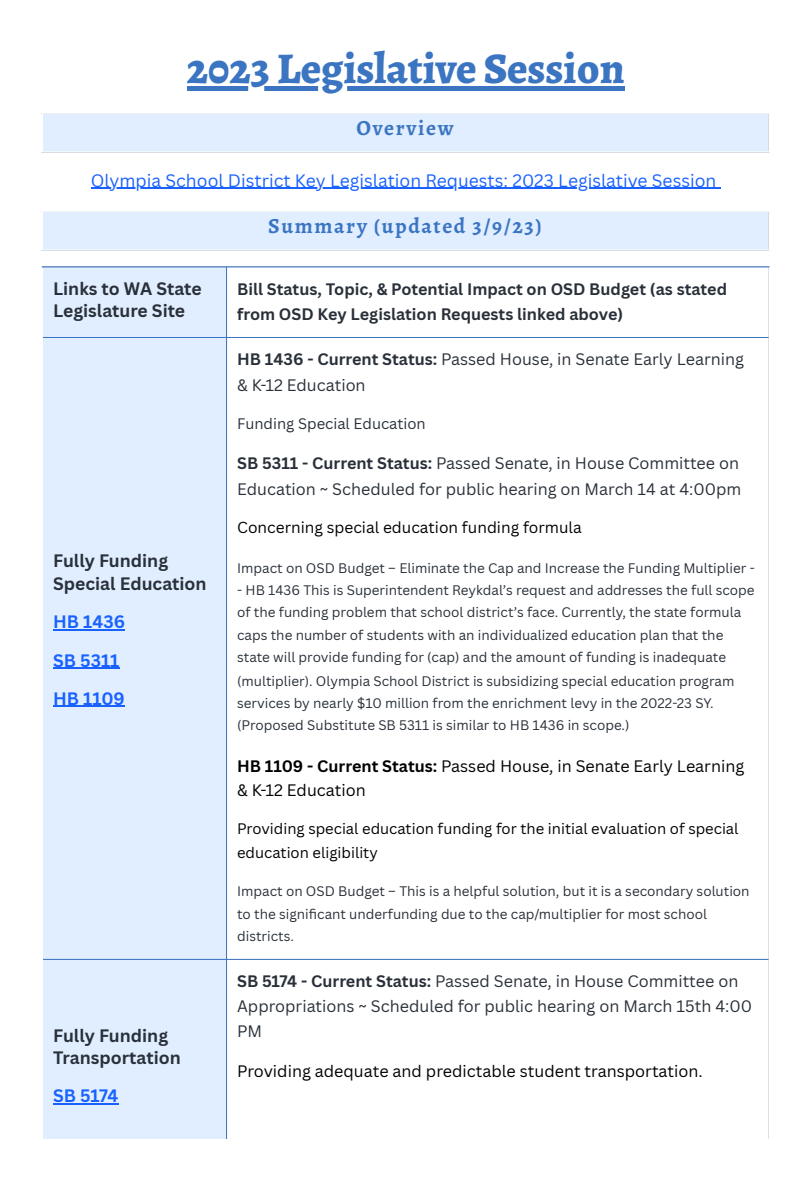
<style>
.page{position:relative;width:810px;height:1181px;background:#fff}
.page>*{position:absolute;margin:0;border:0;box-sizing:border-box;transform-origin:0 0}
.t1{font:800 43.8px "Alegreya";color:#3b75c2}
.t2{font:700 21.6px "Alegreya";letter-spacing:.075em;color:#3b75c2}
.t3{font:700 17.55px/22.2px "Canva Sans";color:#293039}
.t4{font:17.55px "Canva Sans";color:#1a62ff}
.t5{font:700 17.55px "Canva Sans";color:#1a62ff}
.t6{font:16.2px/25.2px "Canva Sans";color:#293039}
.t7{font:16.2px/24.3px "Canva Sans";color:#000}
.t8{font:700 16.2px/25.2px "Canva Sans";color:#293039}
.t9{font:15.45px "Canva Sans";color:#000}
.t10{font:14.85px/23.2px "Canva Sans";color:#000}
.t11{font:14.85px "Canva Sans";color:#293039}
.t12{font:13.5px/22.5px "Canva Sans";color:#293039}
.s1{font-weight:700}
</style>
<div class="page">
<hr style="left:187px;top:86px;width:438px;height:4px;background:#3b75c2">
<hr style="left:91px;top:187px;width:625px;height:2px;background:#1a62ff">
<div style="left:42px;top:113px;width:727px;height:39px;background:#e0eeff"></div>
<hr style="left:42px;top:114px;width:1px;height:37px;background:#fff">
<hr style="left:768px;top:114px;width:1px;height:37px;background:#fff">
<hr style="left:42px;top:113px;width:727px;height:1px;background:#fff">
<hr style="left:42px;top:151px;width:727px;height:1px;background:#fff">
<div style="left:42px;top:211px;width:727px;height:39px;background:#e0eeff"></div>
<hr style="left:42px;top:212px;width:1px;height:37px;background:#fff">
<hr style="left:768px;top:212px;width:1px;height:37px;background:#fff">
<hr style="left:42px;top:211px;width:727px;height:1px;background:#fff">
<hr style="left:42px;top:249px;width:727px;height:1px;background:#fff">
<div style="left:43px;top:267px;width:183px;height:871px;background:#e0eeff"></div>
<hr style="left:53px;top:629px;width:72px;height:1px;background:#1a62ff">
<hr style="left:53px;top:667px;width:67px;height:1px;background:#1a62ff">
<hr style="left:53px;top:706px;width:72px;height:1px;background:#1a62ff">
<hr style="left:53px;top:1103px;width:65px;height:1px;background:#1a62ff">
<hr style="left:226px;top:267px;width:1px;height:871px;background:#3b75c2">
<hr style="left:42px;top:266px;width:727px;height:1px;background:#3b75c2">
<hr style="left:43px;top:337px;width:725px;height:1px;background:#3b75c2">
<hr style="left:43px;top:958px;width:725px;height:1px;background:#3b75c2">
<hr style="left:43px;top:1178px;width:725px;height:1px;background:#3b75c2">
<hr style="left:42px;top:1180px;width:727px;height:1px;background:#3b75c2">
<p class="t1" style="left:187px;top:39px;width:439px">2023 Legislative Session</p>
<p class="t2" style="left:356px;top:113px;width:99px">Overview</p>
<p class="t4" style="left:91px;top:168px;width:627px">Olympia School District Key Legislation Requests: 2023 Legislative Session</p>
<p class="t2" style="left:268px;top:211px;width:275px">Summary (updated 3/9/23)</p>
<p class="t3" style="left:53px;top:277px;width:150px">Links to WA State<br>Legislature Site</p>
<p class="t8" style="left:237px;top:276px;width:491px">Bill Status, Topic, &amp; Potential Impact on OSD Budget (as stated from OSD Key Legislation Requests linked above)</p>
<p class="t3" style="left:53px;top:549px;width:155px">Fully Funding<br>Special Education</p>
<p class="t5" style="left:53px;top:609px;width:73px">HB 1436</p>
<p class="t5" style="left:53px;top:647px;width:68px">SB 5311</p>
<p class="t5" style="left:53px;top:686px;width:73px">HB 1109</p>
<p class="t3" style="left:53px;top:1023px;width:129px">Fully Funding<br>Transportation</p>
<p class="t5" style="left:53px;top:1083px;width:67px">SB 5174</p>
<p class="t6" style="left:237px;top:346px;width:508px"><span class="s1">HB 1436 - Current Status:</span> Passed House, in Senate Early Learning &amp; K-12 Education</p>
<p class="t11" style="left:237px;top:413px;width:190px">Funding Special Education</p>
<p class="t6" style="left:237px;top:450px;width:506px"><span class="s1">SB 5311 - Current Status:</span> Passed Senate, in House Committee on<br>Education ~ Scheduled for public hearing on March 14 at 4:00pm</p>
<p class="t9" style="left:237px;top:516px;width:346px">Concerning special education funding formula</p>
<p class="t12" style="left:237px;top:556px;width:519px">Impact on OSD Budget – Eliminate the Cap and Increase the Funding Multiplier -</p>
<p class="t12" style="left:237px;top:578px;width:519px">- HB 1436 This is Superintendent Reykdal’s request and addresses the full scope of the funding problem that school district’s face. Currently, the state formula caps the number of students with an individualized education plan that the state will provide funding for (cap) and the amount of funding is inadequate (multiplier). Olympia School District is subsidizing special education program services by nearly $10 million from the enrichment levy in the 2022-23 SY. (Proposed Substitute SB 5311 is similar to HB 1436 in scope.)</p>
<p class="t7" style="left:237px;top:753px;width:509px"><span class="s1">HB 1109 - Current Status:</span> Passed House, in Senate Early Learning &amp; K-12 Education</p>
<p class="t10" style="left:237px;top:817px;width:503px">Providing special education funding for the initial evaluation of special education eligibility</p>
<p class="t12" style="left:237px;top:879px;width:514px">Impact on OSD Budget – This is a helpful solution, but it is a secondary solution to the significant underfunding due to the cap/multiplier for most school districts.</p>
<p class="t6" style="left:237px;top:968px;width:516px;line-height:24.8px"><span class="s1">SB 5174 - Current Status:</span> Passed Senate, in House Committee on<br>Appropriations ~ Scheduled for public hearing on March 15th 4:00<br>PM</p>
<p class="t7" style="left:237px;top:1058px;width:467px">Providing adequate and predictable student transportation.</p>
</div>
